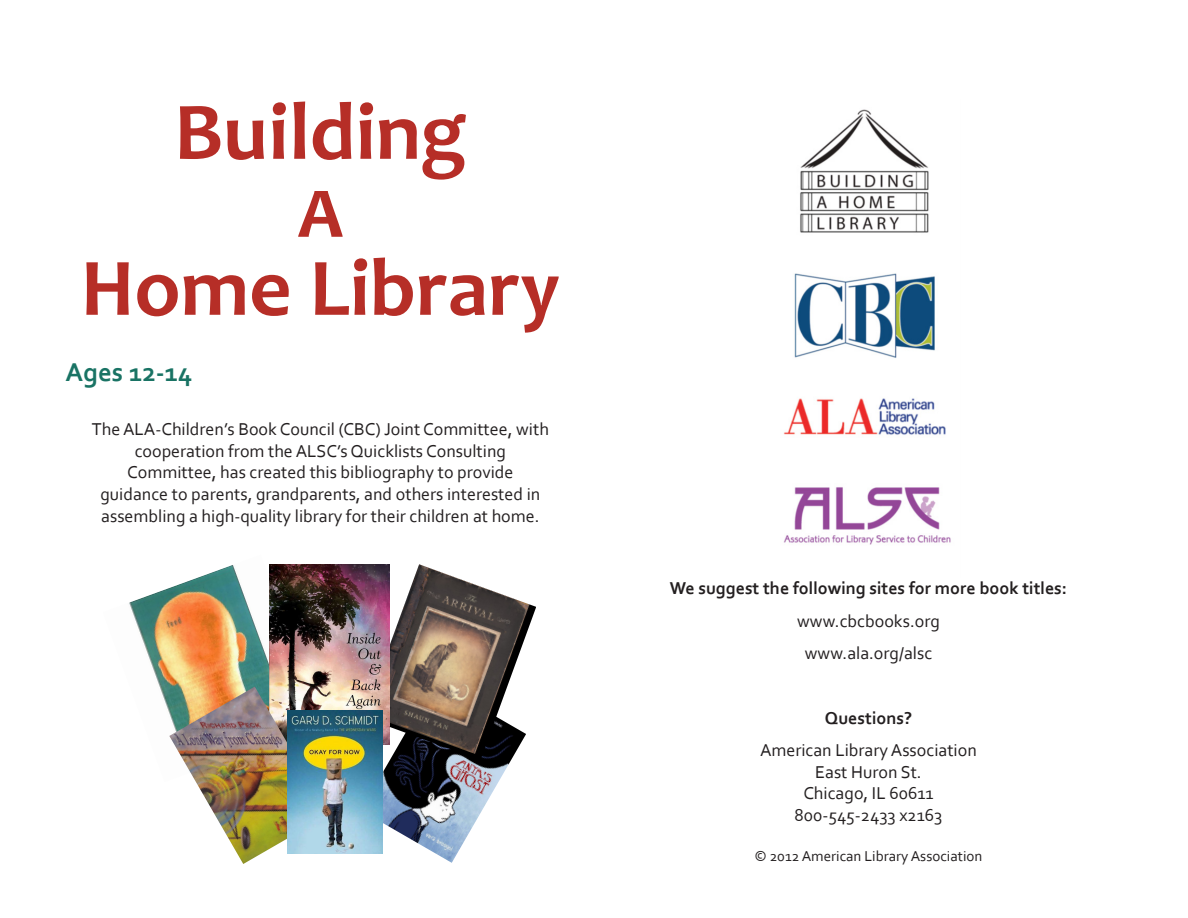
<style>
.page{position:relative;width:1188px;height:918px;background:#fff}
.page>*{position:absolute;margin:0;border:0;box-sizing:border-box;transform-origin:0 0}
.t1{font:700 82.5px "Candara";color:#b62e27}
.t2{font:700 72px "Candara";color:#b62e27}
.t3{font:700 27px "Corbel";color:#197364}
.t4{font:18px/21.6px "Corbel";color:#231f20;text-align:center}
.t5{font:700 18px "Corbel";color:#231f20}
.t6{font:15px "Corbel";color:#231f20}
</style>
<div class="page">
<img style="left:129px;top:564px;width:141px;height:148px">
<img style="left:361px;top:760px;width:150px;height:103px">
<img style="left:783px;top:109px;width:168px;height:436px">
<img style="left:390px;top:564px;width:146px;height:196px">
<img style="left:270px;top:564px;width:120px;height:181px">
<img style="left:169px;top:687px;width:160px;height:177px">
<img style="left:288px;top:711px;width:95px;height:142px">
<p class="t1" style="left:174px;top:80px;width:294px">Building</p>
<p class="t2" style="left:298px;top:168px;width:47px">A</p>
<p class="t1" style="left:81px;top:236px;width:481px">Home Library</p>
<p class="t3" style="left:66px;top:355px;width:128px">Ages 12-14</p>
<p class="t4" style="left:92px;top:418px;width:459px">The ALA-Children’s Book Council (CBC) Joint Committee, with cooperation from the ALSC’s Quicklists Consulting Committee, has created this bibliography to provide guidance to parents, grandparents, and others interested in assembling a high-quality library for their children at home.</p>
<p class="t5" style="left:670px;top:577px;width:399px">We suggest the following sites for more book titles:</p>
<p class="t4" style="left:797px;top:609px;width:144px">www.cbcbooks.org</p>
<p class="t4" style="left:805px;top:642px;width:129px">www.ala.org/alsc</p>
<p class="t5" style="left:825px;top:707px;width:89px">Questions?</p>
<p class="t4" style="left:760px;top:739px;width:218px">American Library Association</p>
<p class="t4" style="left:815px;top:761px;width:108px">East Huron St.</p>
<p class="t4" style="left:803px;top:782px;width:132px">Chicago, IL 60611</p>
<p class="t4" style="left:795px;top:804px;width:149px">800-545-2433 x2163</p>
<p class="t6" style="left:755px;top:846px;width:229px">© 2012 American Library Association</p>
</div>
